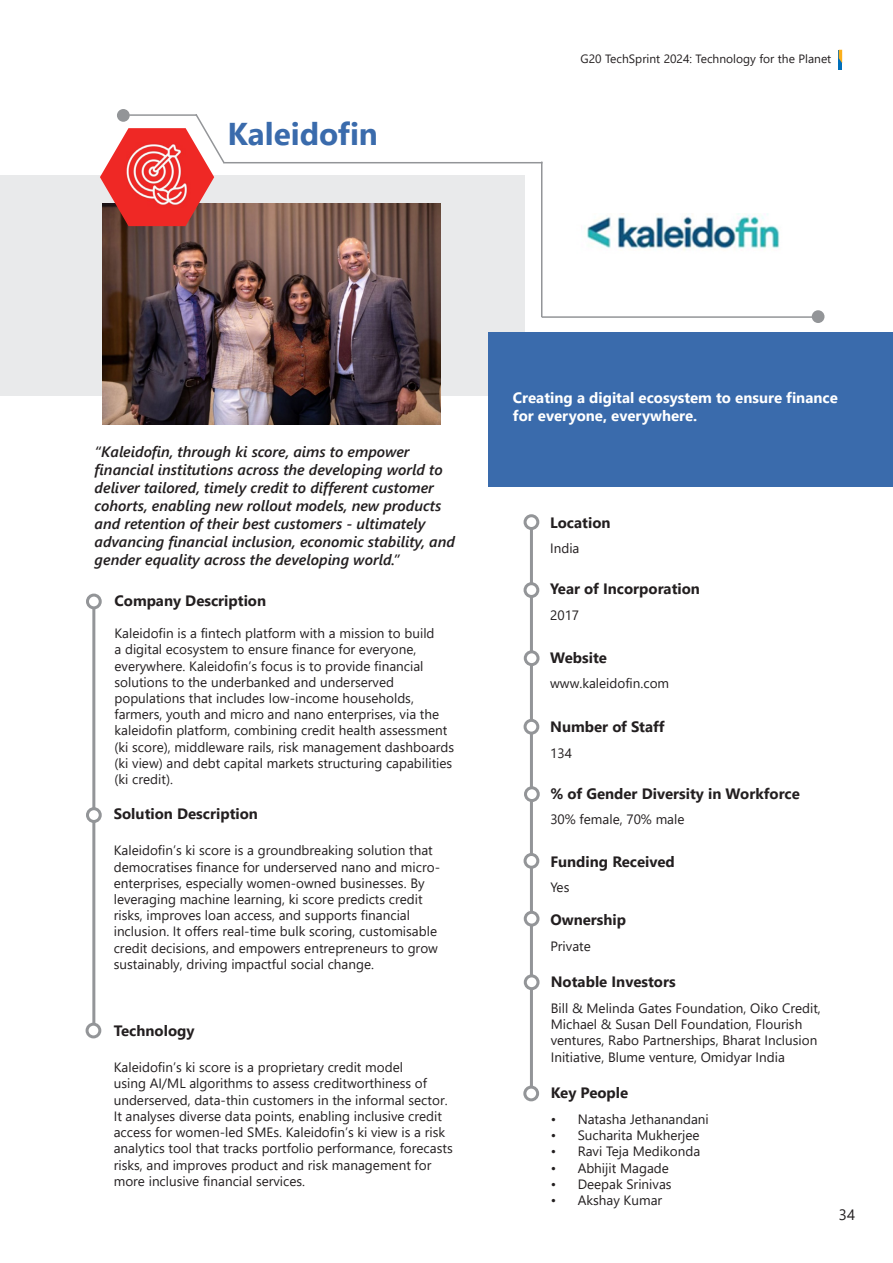
<style>
.page{position:relative;width:893px;height:1263px;background:#fff}
.page>*{position:absolute;margin:0;border:0;box-sizing:border-box;transform-origin:0 0}
.t1{font:700 31.5px "Segoe UI";color:#3a6bac}
.t2{font:italic 600 15px/18px "Segoe UI";color:#231f20}
.t3{font:700 15px "Segoe UI";color:#231f20}
.t4{font:700 15px/18px "Segoe UI";color:#fff}
.t5{font:15px "Segoe UI";color:#231f20}
.t6{font:13.5px/16.2px "Segoe UI";color:#231f20}
.t7{font:12px "Segoe UI";color:#231f20}
</style>
<div class="page">
<hr style="left:839px;top:50px;width:3px;height:20px;background:#006fba">
<svg style="left:839px;top:50px;width:3px;height:13px"></svg>
<hr style="left:530px;top:516px;width:3px;height:576px;background:#939598">
<div style="left:0;top:176px;width:525px;height:220px;background:#e9eaeb"></div>
<div style="left:488px;top:332px;width:405px;height:155px;background:#3a6bac"></div>
<div style="left:525px;top:516px;width:13px;height:12px;background:#fff;border-radius:50%"></div>
<div style="left:524px;top:514px;width:15px;height:16px;border:3px solid #939598;border-radius:50%"></div>
<div style="left:525px;top:584px;width:13px;height:12px;background:#fff;border-radius:50%"></div>
<div style="left:524px;top:582px;width:15px;height:16px;border:3px solid #939598;border-radius:50%"></div>
<div style="left:525px;top:652px;width:13px;height:13px;background:#fff;border-radius:50%"></div>
<div style="left:524px;top:650px;width:15px;height:16px;border:3px solid #939598;border-radius:50%"></div>
<div style="left:525px;top:720px;width:13px;height:13px;background:#fff;border-radius:50%"></div>
<div style="left:524px;top:719px;width:15px;height:16px;border:3px solid #939598;border-radius:50%"></div>
<div style="left:525px;top:788px;width:13px;height:12px;background:#fff;border-radius:50%"></div>
<div style="left:524px;top:786px;width:16px;height:16px;border:3px solid #939598;border-radius:50%"></div>
<hr style="left:92px;top:608px;width:3px;height:429px;background:#939598">
<div style="left:86px;top:594px;width:16px;height:15px;border:3px solid #939598;border-radius:50%"></div>
<div style="left:87px;top:809px;width:13px;height:12px;background:#fff;border-radius:50%"></div>
<div style="left:86px;top:807px;width:16px;height:16px;border:3px solid #939598;border-radius:50%"></div>
<div style="left:525px;top:976px;width:13px;height:13px;background:#fff;border-radius:50%"></div>
<div style="left:524px;top:974px;width:15px;height:16px;border:3px solid #939598;border-radius:50%"></div>
<div style="left:525px;top:854px;width:13px;height:13px;background:#fff;border-radius:50%"></div>
<div style="left:524px;top:853px;width:15px;height:16px;border:3px solid #939598;border-radius:50%"></div>
<div style="left:87px;top:1024px;width:13px;height:13px;background:#fff;border-radius:50%"></div>
<div style="left:86px;top:1023px;width:15px;height:15px;border:3px solid #939598;border-radius:50%"></div>
<hr style="left:224px;top:162px;width:318px;height:1px;background:#939598">
<div style="left:812px;top:310px;width:12px;height:13px;background:#939598;border-radius:50%"></div>
<hr style="left:541px;top:162px;width:1px;height:155px;background:#939598">
<hr style="left:542px;top:316px;width:271px;height:2px;background:#939598">
<svg style="left:117px;top:109px;width:13px;height:13px"></svg>
<div style="left:525px;top:1087px;width:13px;height:13px;background:#fff;border-radius:50%"></div>
<div style="left:523px;top:1085px;width:16px;height:16px;border:3px solid #939598;border-radius:50%"></div>
<div style="left:525px;top:912px;width:13px;height:13px;background:#fff;border-radius:50%"></div>
<div style="left:524px;top:911px;width:15px;height:15px;border:3px solid #939598;border-radius:50%"></div>
<img style="left:102px;top:203px;width:339px;height:222px">
<svg style="left:100px;top:112px;width:126px;height:114px"></svg>
<img style="left:124px;top:142px;width:67px;height:66px">
<img style="left:584px;top:213px;width:196px;height:38px">
<p class="t1" style="left:227px;top:104px;width:152px">Kaleidofin</p>
<p class="t7" style="left:581px;top:48px;width:252px">G20 TechSprint 2024: Technology for the Planet</p>
<p class="t2" style="left:95px;top:440px;width:362px">“Kaleidofin, through ki score, aims to empower financial institutions across the developing world to deliver tailored, timely credit to different customer cohorts, enabling new rollout models, new products and retention of their best customers - ultimately advancing financial inclusion, economic stability, and gender equality across the developing world“.</p>
<p class="t3" style="left:114px;top:586px;width:153px">Company Description</p>
<p class="t6" style="left:114px;top:624px;width:341px">Kaleidofin is a fintech platform with a mission to build<br>a digital ecosystem to ensure finance for everyone, everywhere. Kaleidofin s’ focus is to provide financial solutions to the underbanked and underserved populations that includes low-income households, farmers, youth and micro and nano enterprises, via the kaleidofin platform, combining credit health assessment (ki score ,) middleware rails, risk management dashboards (ki view) and debt capital markets structuring capabilities (ki credit .(</p>
<p class="t3" style="left:114px;top:800px;width:146px">Solution Description</p>
<p class="t6" style="left:114px;top:841px;width:321px">Kaleidofin s’ ki score is a groundbreaking solution that</p>
<p class="t6" style="left:114px;top:874px;width:312px">enterprises, especially women-owned businesses. By</p>
<p class="t6" style="left:114px;top:857px;width:328px">democratises finance for underserved nano and micro-</p>
<p class="t6" style="left:114px;top:890px;width:326px">leveraging machine learning, ki score predicts credit risks, improves loan access, and supports financial inclusion It. offers real-time bulk scoring, customisable credit decisions, and empowers entrepreneurs to grow sustainably, driving impactful social change.</p>
<p class="t3" style="left:114px;top:1017px;width:82px">Technology</p>
<p class="t6" style="left:114px;top:1058px;width:340px">Kaleidofin s’ ki score is a proprietary credit model<br>using AI/ML algorithms to assess creditworthiness of underserved, data-thin customers in the informal sector.<br>It analyses diverse data points, enabling inclusive credit access for women-led SMEs. Kaleidofin s’ ki view is a risk analytics tool that tracks portfolio performance, forecasts risks, and improves product and risk management for more inclusive financial services.</p>
<p class="t4" style="left:513px;top:387px;width:326px">Creating a digital ecosystem to ensure finance for everyone, everywhere.</p>
<p class="t3" style="left:550px;top:508px;width:62px">Location</p>
<p class="t6" style="left:550px;top:539px;width:31px">India</p>
<p class="t3" style="left:550px;top:575px;width:151px">Year of Incorporation</p>
<p class="t6" style="left:550px;top:606px;width:31px">2017</p>
<p class="t3" style="left:550px;top:643px;width:58px">Website</p>
<p class="t6" style="left:550px;top:674px;width:121px">www.kaleidofin.com</p>
<p class="t3" style="left:550px;top:713px;width:116px">Number of Staff</p>
<p class="t6" style="left:550px;top:743px;width:23px">134</p>
<p class="t3" style="left:550px;top:779px;width:251px">% of Gender Diversity in Workforce</p>
<p class="t6" style="left:550px;top:810px;width:136px">30% female, 70% male</p>
<p class="t3" style="left:550px;top:847px;width:126px">Funding Received</p>
<p class="t6" style="left:550px;top:878px;width:21px">Yes</p>
<p class="t3" style="left:550px;top:906px;width:77px">Ownership</p>
<p class="t6" style="left:550px;top:937px;width:42px">Private</p>
<p class="t3" style="left:551px;top:968px;width:126px">Notable Investors</p>
<p class="t6" style="left:551px;top:999px;width:272px">Bill &amp; Melinda Gates Foundation, Oiko Credit, Michael &amp; Susan Dell Foundation, Flourish ventures, Rabo Partnerships, Bharat Inclusion Initiative, Blume venture, Omidyar India</p>
<p class="t3" style="left:551px;top:1079px;width:79px">Key People</p>
<p class="t6" style="left:578px;top:1110px;width:133px">Natasha Jethanandani</p>
<p class="t6" style="left:551px;top:1110px;width:7px">•</p>
<p class="t6" style="left:551px;top:1126px;width:7px">•</p>
<p class="t6" style="left:578px;top:1126px;width:123px">Sucharita Mukherjee</p>
<p class="t6" style="left:551px;top:1142px;width:7px">•</p>
<p class="t6" style="left:578px;top:1142px;width:124px">Ravi Teja Medikonda</p>
<p class="t6" style="left:551px;top:1158px;width:7px">•</p>
<p class="t6" style="left:578px;top:1158px;width:93px">Abhijit Magade</p>
<p class="t6" style="left:551px;top:1175px;width:7px">•</p>
<p class="t6" style="left:578px;top:1175px;width:95px">Deepak Srinivas</p>
<p class="t6" style="left:551px;top:1191px;width:7px">•</p>
<p class="t6" style="left:578px;top:1191px;width:86px">Akshay Kumar</p>
<p class="t5" style="left:839px;top:1200px;width:18px">34</p>
</div>
